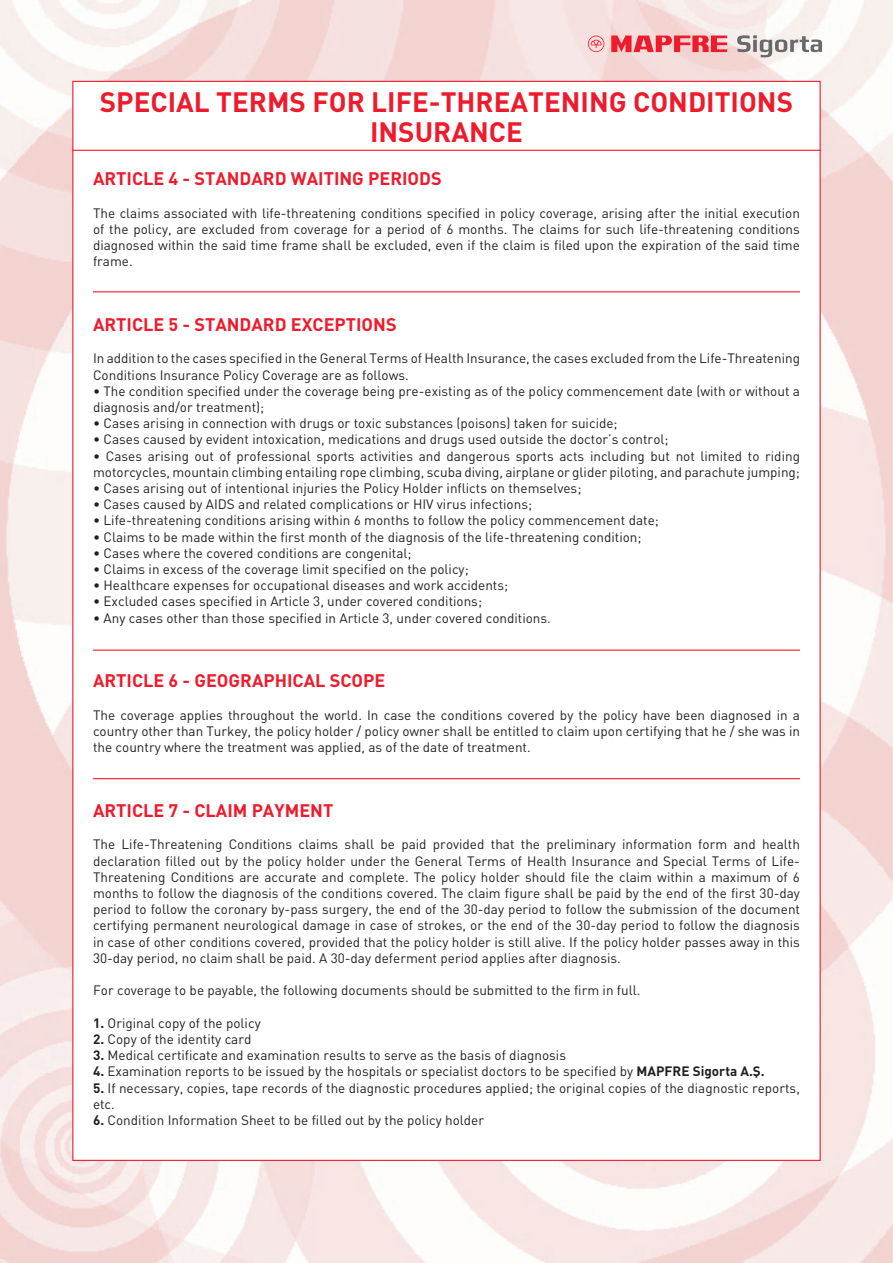
<style>
.page{position:relative;width:893px;height:1263px;background:#fff}
.page>*{position:absolute;margin:0;border:0;box-sizing:border-box;transform-origin:0 0}
.t1{font:27.75px/30px "DINT Bold";color:#ee1b2c;text-align:center}
.t2{font:18px "DINT Bold";color:#ee1b2c}
.t3{font:13.5px/16.2px "DINT";color:#231f20}
.s1{font-family:"DINT Bold"}
</style>
<div class="page">
<img style="left:0;top:0;width:893px;height:1263px">
<svg style="left:588px;top:36px;width:16px;height:16px"></svg>
<svg style="left:611px;top:36px;width:116px;height:16px;background:#ef616b"></svg>
<svg style="left:737px;top:35px;width:85px;height:22px"></svg>
<div style="left:72px;top:81px;width:749px;height:1080px;background:#fff;border:1px solid #ee1b2c"></div>
<hr style="left:72px;top:150px;width:749px;height:1px;background:#ee1b2c">
<hr style="left:93px;top:291px;width:707px;height:1px;background:#ee1b2c">
<hr style="left:93px;top:649px;width:707px;height:2px;background:#ee1b2c">
<hr style="left:93px;top:778px;width:707px;height:1px;background:#ee1b2c">
<h1 class="t1" style="left:100px;top:86px;width:695px">SPECIAL TERMS FOR LIFE-THREATENING CONDITIONS<br>INSURANCE</h1>
<h2 class="t2" style="left:93px;top:167px;width:350px">ARTICLE 4 - STANDARD WAITING PERIODS</h2>
<p class="t3" style="left:93px;top:204px;width:708px;text-align:justify">The claims associated with life-threatening conditions specified in policy coverage, arising after the initial execution of the policy, are excluded from coverage for a period of 6 months. The claims for such life-threatening conditions diagnosed within the said time frame shall be excluded, even if the claim is filed upon the expiration of the said time frame.</p>
<h2 class="t2" style="left:93px;top:313px;width:305px">ARTICLE 5 - STANDARD EXCEPTIONS</h2>
<p class="t3" style="left:93px;top:350px;width:708px">In addition to the cases specified in the General Terms of Health Insurance, the cases excluded from the Life-Threatening<br>Conditions Insurance Policy Coverage are as follows.</p>
<p class="t3" style="left:93px;top:383px;width:708px">• The condition specified under the coverage being pre-existing as of the policy commencement date (with or without a diagnosis and/or treatment);</p>
<p class="t3" style="left:93px;top:415px;width:526px">• Cases arising in connection with drugs or toxic substances (poisons) taken for suicide;</p>
<p class="t3" style="left:93px;top:431px;width:577px">• Cases caused by evident intoxication, medications and drugs used outside the doctor’s control;</p>
<p class="t3" style="left:93px;top:447px;width:708px">• Cases arising out of professional sports activities and dangerous sports acts including but not limited to riding motorcycles, mountain climbing entailing rope climbing, scuba diving, airplane or glider piloting, and parachute jumping;</p>
<p class="t3" style="left:93px;top:480px;width:490px">• Cases arising out of intentional injuries the Policy Holder inflicts on themselves;</p>
<p class="t3" style="left:93px;top:496px;width:441px">• Cases caused by AIDS and related complications or HIV virus infections;</p>
<p class="t3" style="left:93px;top:512px;width:567px">• Life-threatening conditions arising within 6 months to follow the policy commencement date;</p>
<p class="t3" style="left:93px;top:528px;width:550px">• Claims to be made within the first month of the diagnosis of the life-threatening condition;</p>
<p class="t3" style="left:93px;top:545px;width:320px">• Cases where the covered conditions are congenital;</p>
<p class="t3" style="left:93px;top:561px;width:377px">• Claims in excess of the coverage limit specified on the policy;</p>
<p class="t3" style="left:93px;top:577px;width:417px">• Healthcare expenses for occupational diseases and work accidents;</p>
<p class="t3" style="left:93px;top:593px;width:390px">• Excluded cases specified in Article 3, under covered conditions;</p>
<p class="t3" style="left:93px;top:609px;width:459px">• Any cases other than those specified in Article 3, under covered conditions.</p>
<h2 class="t2" style="left:93px;top:669px;width:294px">ARTICLE 6 - GEOGRAPHICAL SCOPE</h2>
<p class="t3" style="left:93px;top:707px;width:708px;text-align:justify">The coverage applies throughout the world. In case the conditions covered by the policy have been diagnosed in a country other than Turkey, the policy holder / policy owner shall be entitled to claim upon certifying that he / she was in the country where the treatment was applied, as of the date of treatment.</p>
<h2 class="t2" style="left:93px;top:799px;width:242px">ARTICLE 7 - CLAIM PAYMENT</h2>
<p class="t3" style="left:93px;top:836px;width:708px;text-align:justify">The Life-Threatening Conditions claims shall be paid provided that the preliminary information form and health declaration filled out by the policy holder under the General Terms of Health Insurance and Special Terms of Life-Threatening Conditions are accurate and complete. The policy holder should file the claim within a maximum of 6 months to follow the diagnosis of the conditions covered. The claim figure shall be paid by the end of the first 30-day period to follow the coronary by-pass surgery, the end of the 30-day period to follow the submission of the document certifying permanent neurological damage in case of strokes, or the end of the 30-day period to follow the diagnosis in case of other conditions covered, provided that the policy holder is still alive. If the policy holder passes away in this 30-day period, no claim shall be paid. A 30-day deferment period applies after diagnosis.</p>
<p class="t3" style="left:93px;top:982px;width:549px">For coverage to be payable, the following documents should be submitted to the firm in full.</p>
<p class="t3" style="left:93px;top:1014px;width:169px"><span class="s1">1.</span> Original copy of the policy</p>
<p class="t3" style="left:93px;top:1031px;width:160px"><span class="s1">2.</span> Copy of the identity card</p>
<p class="t3" style="left:93px;top:1047px;width:475px"><span class="s1">3.</span> Medical certificate and examination results to serve as the basis of diagnosis</p>
<p class="t3" style="left:93px;top:1063px;width:673px"><span class="s1">4.</span> Examination reports to be issued by the hospitals or specialist doctors to be specified by <span class="s1">MAPFRE Sigorta A.Ş.</span></p>
<p class="t3" style="left:93px;top:1079px;width:708px"><span class="s1">5.</span> If necessary, copies, tape records of the diagnostic procedures applied; the original copies of the diagnostic reports, etc.</p>
<p class="t3" style="left:93px;top:1112px;width:393px"><span class="s1">6.</span> Condition Information Sheet to be filled out by the policy holder</p>
</div>
